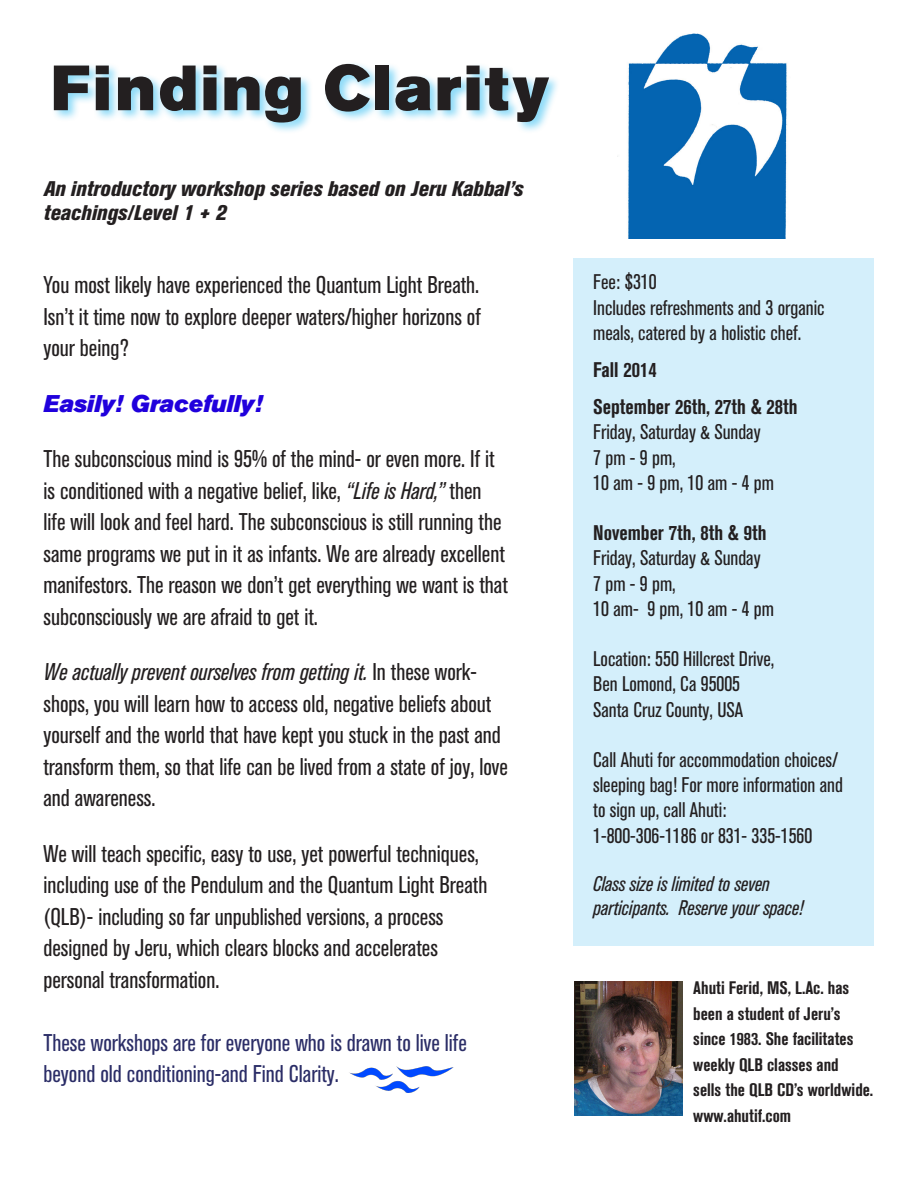
<style>
.page{position:relative;width:918px;height:1188px;background:#fff}
.page>*{position:absolute;margin:0;border:0;box-sizing:border-box;transform-origin:0 0}
.t1{font:63.3px "Akzidenz Grotesk BQ Super";letter-spacing:.04em;color:#231f20}
.t2{font:condensed 24px/31.5px "Akzidenz Grotesk BQ";color:#231f20}
.t3{font:condensed 24px/31.5px "Akzidenz Grotesk BQ";color:#2b2d67}
.t4{font:italic 24px "Akzidenz Grotesk BQ Super";color:#2000dc}
.t5{font:condensed 21px/25.2px "Akzidenz Grotesk BQ";color:#231f20}
.t6{font:italic 800 condensed 21px/24px "Akzidenz Grotesk BQ";color:#231f20}
.t7{font:italic condensed 21px "Akzidenz Grotesk BQ";color:#231f20}
.t8{font:700 condensed 21px "Akzidenz Grotesk BQ";color:#231f20}
.t9{font:700 condensed 18px/25.5px "Akzidenz Grotesk BQ";color:#231f20}
.s1{font-style:italic}
</style>
<div class="page">
<div style="left:574px;top:258px;width:300px;height:688px;background:#d4effb"></div>
<img style="left:349px;top:1066px;width:105px;height:27px">
<div style="left:51px;top:61px;width:510px;height:74px;background:#00aeef;opacity:.45"></div>
<img style="left:574px;top:981px;width:108px;height:134px">
<img style="left:617px;top:33px;width:170px;height:205px">
<p class="t1" style="left:51px;top:51px;width:500px">Finding Clarity</p>
<p class="t6" style="left:44px;top:177px;width:481px">An introductory workshop series based on Jeru Kabbal’s teachings/Level 1 + 2</p>
<p class="t2" style="left:44px;top:270px;width:437px">You most likely have experienced the Quantum Light Breath.</p>
<p class="t2" style="left:44px;top:301px;width:439px">Isn’t it time now to explore deeper waters/higher horizons of</p>
<p class="t2" style="left:44px;top:333px;width:87px">your being?</p>
<p class="t4" style="left:44px;top:389px;width:221px">Easily! Gracefully!</p>
<p class="t2" style="left:44px;top:444px;width:466px">The subconscious mind is 95% of the mind- or even more. If it is conditioned with a negative belief, like, <span class="s1">“Life is Hard,”</span> then life will look and feel hard. The subconscious is still running the same programs we put in it as infants. We are already excellent manifestors. The reason we don’t get everything we want is that subconsciously we are afraid to get it.</p>
<p class="t2" style="left:44px;top:657px;width:466px"><span class="s1">We actually prevent ourselves from getting it.</span> In these work&shy;shops, you will learn how to access old, negative beliefs about yourself and the world that have kept you stuck in the past and transform them, so that life can be lived from a state of joy, love and awareness.</p>
<p class="t2" style="left:44px;top:838px;width:445px">We will teach specific, easy to use, yet powerful techniques, including use of the Pendulum and the Quantum Light Breath (QLB)- including so far unpublished versions, a process designed by Jeru, which clears blocks and accelerates personal transformation.</p>
<p class="t3" style="left:44px;top:1027px;width:425px">These workshops are for everyone who is drawn to live life beyond old conditioning-and Find Clarity.</p>
<p class="t5" style="left:593px;top:270px;width:65px">Fee: $310</p>
<p class="t5" style="left:593px;top:295px;width:233px">Includes refreshments and 3 organic meals, catered by a holistic chef.</p>
<p class="t8" style="left:593px;top:358px;width:65px">Fall 2014</p>
<p class="t8" style="left:593px;top:395px;width:206px">September 26th, 27th &amp; 28th</p>
<p class="t5" style="left:593px;top:420px;width:169px">Friday, Saturday &amp; Sunday</p>
<p class="t5" style="left:593px;top:445px;width:84px">7 pm - 9 pm,</p>
<p class="t5" style="left:593px;top:470px;width:182px">10 am - 9 pm, 10 am - 4 pm</p>
<p class="t8" style="left:593px;top:521px;width:175px">November 7th, 8th &amp; 9th</p>
<p class="t5" style="left:593px;top:546px;width:169px">Friday, Saturday &amp; Sunday</p>
<p class="t5" style="left:593px;top:571px;width:84px">7 pm - 9 pm,</p>
<p class="t5" style="left:593px;top:596px;width:182px">10 am- 9 pm, 10 am - 4 pm</p>
<p class="t5" style="left:593px;top:647px;width:183px">Location: 550 Hillcrest Drive,</p>
<p class="t5" style="left:593px;top:672px;width:148px">Ben Lomond, Ca 95005</p>
<p class="t5" style="left:593px;top:697px;width:152px">Santa Cruz County, USA</p>
<p class="t5" style="left:593px;top:747px;width:251px">Call Ahuti for accommodation choices/ sleeping bag! For more information and to sign up, call Ahuti:</p>
<p class="t5" style="left:593px;top:823px;width:221px">1-800-306-1186 or 831- 335-1560</p>
<p class="t7" style="left:593px;top:871px;width:178px">Class size is limited to seven</p>
<p class="t7" style="left:593px;top:895px;width:212px">participants. Reserve your space!</p>
<p class="t9" style="left:693px;top:975px;width:162px">Ahuti Ferid, MS, L.Ac. has been a student of Jeru’s since 1983. She facilitates weekly QLB classes and</p>
<p class="t9" style="left:693px;top:1077px;width:182px">sells the QLB CD’s worldwide. www.ahutif.com</p>
</div>
